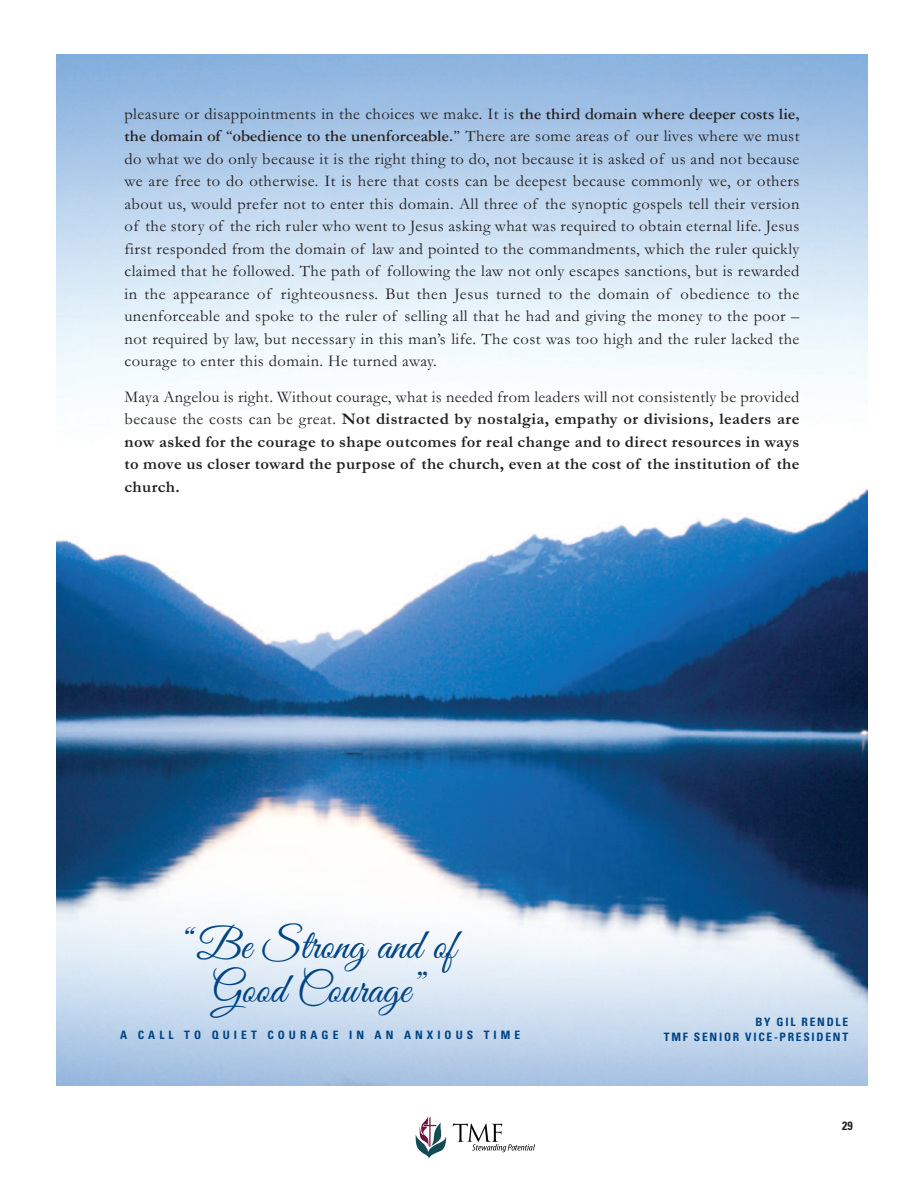
<style>
.page{position:relative;width:918px;height:1188px;background:#fff}
.page>*{position:absolute;margin:0;border:0;box-sizing:border-box;transform-origin:0 0}
.t1{font:42.75px/44.5px "Great Vibes";color:#004484;text-align:center}
.t2{font:16.5px/22.5px "Garamond";letter-spacing:.025em;color:#231f20;text-align:justify}
.t3{font:700 16.5px/22.5px "Garamond";letter-spacing:.025em;color:#231f20;text-align:justify}
.t4{font:700 16.5px "Garamond Three";color:#231f20}
.t5{font:700 condensed 12px "Univers";color:#231f20}
.t6{font:700 condensed 11.55px "Univers";letter-spacing:.35em;color:#004484}
.t7{font:700 condensed 11.55px/15px "Univers";letter-spacing:.15em;color:#004484;text-align:right}
.s1{font-family:"Garamond Three";font-weight:700}
.s2{font-family:"Garamond";font-weight:400}
.s3{font-weight:400}
</style>
<div class="page">
<img style="left:56px;top:54px;width:812px;height:1032px">
<svg style="left:453px;top:1123px;width:82px;height:29px"></svg>
<svg style="left:416px;top:1116px;width:30px;height:43px"></svg>
<p class="t2" style="left:124px;top:102px;width:676px">pleasure or disappointments in the choices we make. It is <span class="s1">the third domain where deeper costs lie,</span></p>
<p class="t4" style="left:125px;top:131px;width:677px">the domain of “obedience to the unenforceable.” <span class="s2">There are some areas of our lives where we must</span></p>
<p class="t2" style="left:125px;top:147px;width:677px">do what we do only because it is the right thing to do, not because it is asked of us and not because we are free to do otherwise. It is here that costs can be deepest because commonly we, or others about us, would prefer not to enter this domain. All three of the synoptic gospels tell their version of the story of the rich ruler who went to Jesus asking what was required to obtain eternal life. Jesus first responded from the domain of law and pointed to the commandments, which the ruler quickly claimed that he followed. The path of following the law not only escapes sanctions, but is rewarded in the appearance of righteousness. But then Jesus turned to the domain of obedience to the unenforceable and spoke to the ruler of selling all that he had and giving the money to the poor – not required by law, but necessary in this man’s life. The cost was too high and the ruler lacked the courage to enter this domain. He turned away.</p>
<p class="t3" style="left:125px;top:385px;width:677px"><span class="s3">Maya Angelou is right. Without courage, what is needed from leaders will not consistently be provided because the costs can be great.</span> Not distracted by nostalgia, empathy or divisions, leaders are now asked for the courage to shape outcomes for real change and to direct resources in ways to move us closer toward the purpose of the church, even at the cost of the institution of the church.</p>
<h1 class="t1" style="left:184px;top:921px;width:274px">“Be Strong and of<br>Good Courage”</h1>
<p class="t6" style="left:120px;top:1031px;width:402px">A CALL TO QUIET COURAGE IN AN ANXIOUS TIME</p>
<p class="t7" style="left:664px;top:1015px;width:186px">BY GIL RENDLE<br>TMF SENIOR VICE-PRESIDENT</p>
<p class="t5" style="left:842px;top:1121px;width:12px">29</p>
</div>
